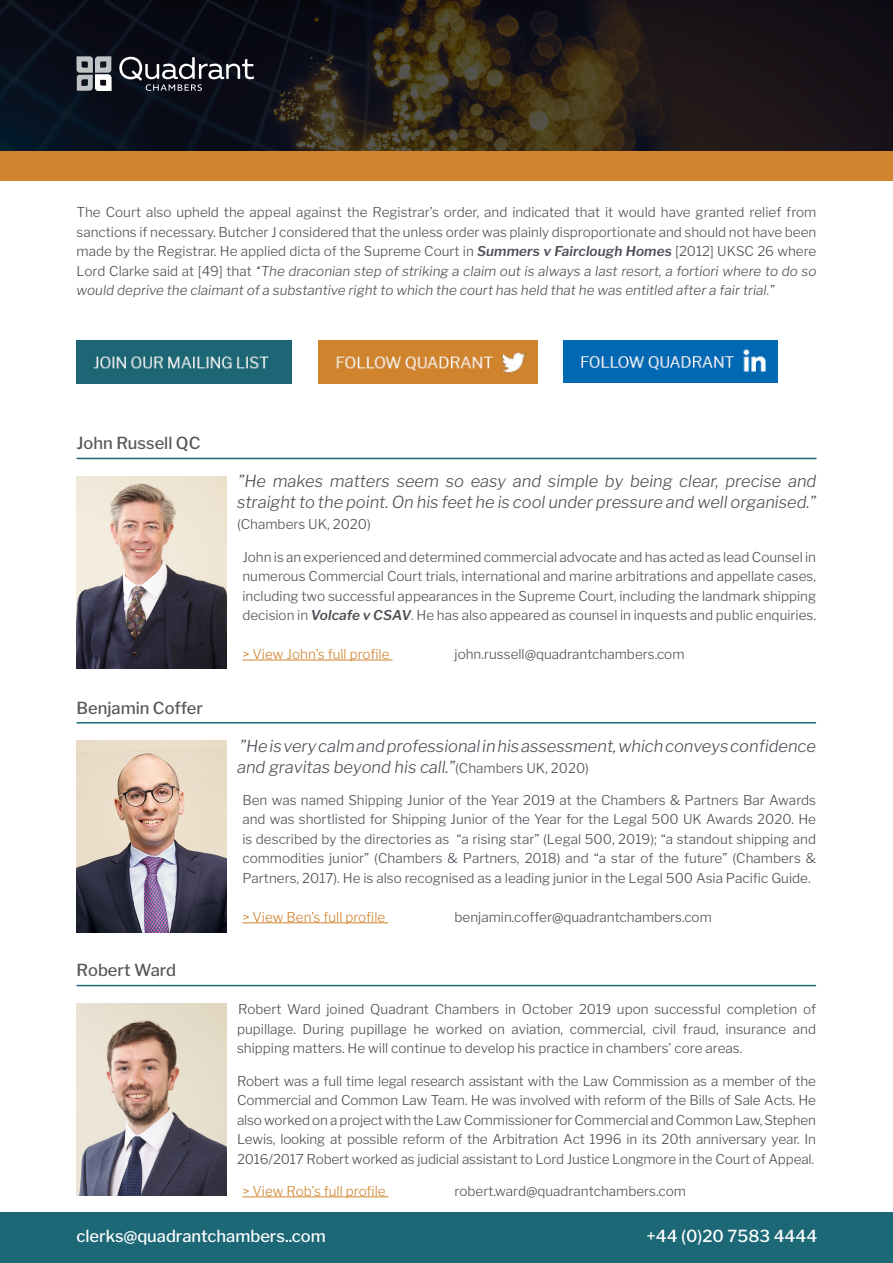
<style>
.page{position:relative;width:893px;height:1263px;background:#fff}
.page>*{position:absolute;margin:0;border:0;box-sizing:border-box;transform-origin:0 0}
.Body_quote{font:italic 300 16.5px/21px "Libre Franklin";color:#4d4e56}
.t1{font:500 16.5px "Libre Franklin";color:#fff}
.Sub_Head{font:500 16.5px "Libre Franklin";color:#575756}
.Body{font:300 13.5px/19.5px "Libre Franklin";color:#4d4e56;text-align:justify}
.Body_quote-2{font:300 13.5px/19.5px "Libre Franklin";color:#4d4e56;text-align:justify}
.Body-2{font:300 13.5px "Libre Franklin";color:#d0842e}
.s1{font-weight:600;font-style:italic}
.s2{font-style:italic}
.s3{font-style:normal;font-size:13.5px}
</style>
<div class="page">
<div style="left:0;top:1212px;width:893px;height:51px;background:#1d6876"></div>
<svg style="left:0;top:0;width:893px;height:151px;background:#1d1918"></svg>
<svg style="left:77px;top:56px;width:34px;height:35px"></svg>
<svg style="left:119px;top:56px;width:135px;height:35px;background:#3c3e46"></svg>
<div style="left:0;top:151px;width:893px;height:30px;background:#d0842e"></div>
<hr style="left:77px;top:458px;width:739px;height:1px;background:#1d6876">
<hr style="left:242px;top:660px;width:151px;height:1px;background:#d0842e">
<hr style="left:77px;top:722px;width:739px;height:1px;background:#1d6876">
<hr style="left:242px;top:922px;width:146px;height:1px;background:#d0842e">
<hr style="left:77px;top:985px;width:739px;height:1px;background:#1d6876">
<hr style="left:242px;top:1196px;width:147px;height:1px;background:#d0842e">
<img style="left:77px;top:340px;width:215px;height:43px">
<img style="left:319px;top:340px;width:219px;height:44px">
<img style="left:564px;top:340px;width:213px;height:43px">
<img style="left:77px;top:476px;width:150px;height:192px">
<img style="left:77px;top:740px;width:150px;height:192px">
<img style="left:77px;top:1003px;width:150px;height:192px">
<p class="Body" style="left:77px;top:202px;width:741px">The Court also upheld the appeal against the Registrar’s order, and indicated that it would have granted relief from sanctions if necessary. Butcher J considered that the unless order was plainly disproportionate and should not have been made by the Registrar. He applied dicta of the Supreme Court in <span class="s1">Summers v Fairclough Homes</span> [2012] UKSC 26 where Lord Clarke said at [49] that <span class="s2">“The draconian step of striking a claim out is always a last resort, a fortiori where to do so would deprive the claimant of a substantive right to which the court has held that he was entitled after a fair trial.”</span></p>
<p class="Sub_Head" style="left:77px;top:433px;width:125px">John Russell QC</p>
<p class="Sub_Head" style="left:77px;top:698px;width:128px">Benjamin Coffer</p>
<p class="Sub_Head" style="left:77px;top:960px;width:101px">Robert Ward</p>
<p class="Body_quote" style="left:237px;top:471px;width:581px">”He makes matters seem so easy and simple by being clear, precise and straight to the point. On his feet he is cool under pressure and well organised.”</p>
<p class="Body_quote-2" style="left:237px;top:515px;width:135px">(Chambers UK, 2020)</p>
<p class="Body" style="left:242px;top:547px;width:575px">John is an experienced and determined commercial advocate and has acted as lead Counsel in numerous Commercial Court trials, international and marine arbitrations and appellate cases, including two successful appearances in the Supreme Court, including the landmark shipping decision in <span class="s1">Volcafe v CSAV</span>. He has also appeared as counsel in inquests and public enquiries.</p>
<p class="Body-2" style="left:242px;top:646px;width:149px">&gt; View John’s full profile</p>
<p class="Body" style="left:455px;top:644px;width:231px">john.russell@quadrantchambers.com</p>
<p class="Body_quote" style="left:237px;top:735px;width:581px">”He is very calm and professional in his assessment, which conveys confidence and gravitas beyond his call.”<span class="s3">(Chambers UK, 2020)</span></p>
<p class="Body" style="left:242px;top:790px;width:575px">Ben was named Shipping Junior of the Year 2019 at the Chambers &amp; Partners Bar Awards and was shortlisted for Shipping Junior of the Year for the Legal 500 UK Awards 2020. He is described by the directories as “a rising star” (Legal 500, 2019); “a standout shipping and commodities junior” (Chambers &amp; Partners, 2018) and “a star of the future” (Chambers &amp; Partners, 2017). He is also recognised as a leading junior in the Legal 500 Asia Pacific Guide.</p>
<p class="Body-2" style="left:242px;top:909px;width:144px">&gt; View Ben’s full profile</p>
<p class="Body" style="left:455px;top:907px;width:259px">benjamin.coffer@quadrantchambers.com</p>
<p class="Body_quote-2" style="left:237px;top:1000px;width:581px">Robert Ward joined Quadrant Chambers in October 2019 upon successful completion of pupillage. During pupillage he worked on aviation, commercial, civil fraud, insurance and shipping matters. He will continue to develop his practice in chambers’ core areas.</p>
<p class="Body_quote-2" style="left:237px;top:1071px;width:581px">Robert was a full time legal research assistant with the Law Commission as a member of the Commercial and Common Law Team. He was involved with reform of the Bills of Sale Acts. He also worked on a project with the Law Commissioner for Commercial and Common Law, Stephen Lewis, looking at possible reform of the Arbitration Act 1996 in its 20th anniversary year. In 2016/2017 Robert worked as judicial assistant to Lord Justice Longmore in the Court of Appeal.</p>
<p class="Body-2" style="left:242px;top:1183px;width:145px">&gt; View Rob’s full profile</p>
<p class="Body" style="left:455px;top:1181px;width:233px">robert.ward@quadrantchambers.com</p>
<p class="t1" style="left:77px;top:1226px;width:251px">clerks@quadrantchambers..com</p>
<p class="t1" style="left:647px;top:1226px;width:172px">+44 (0)20 7583 4444</p>
</div>
